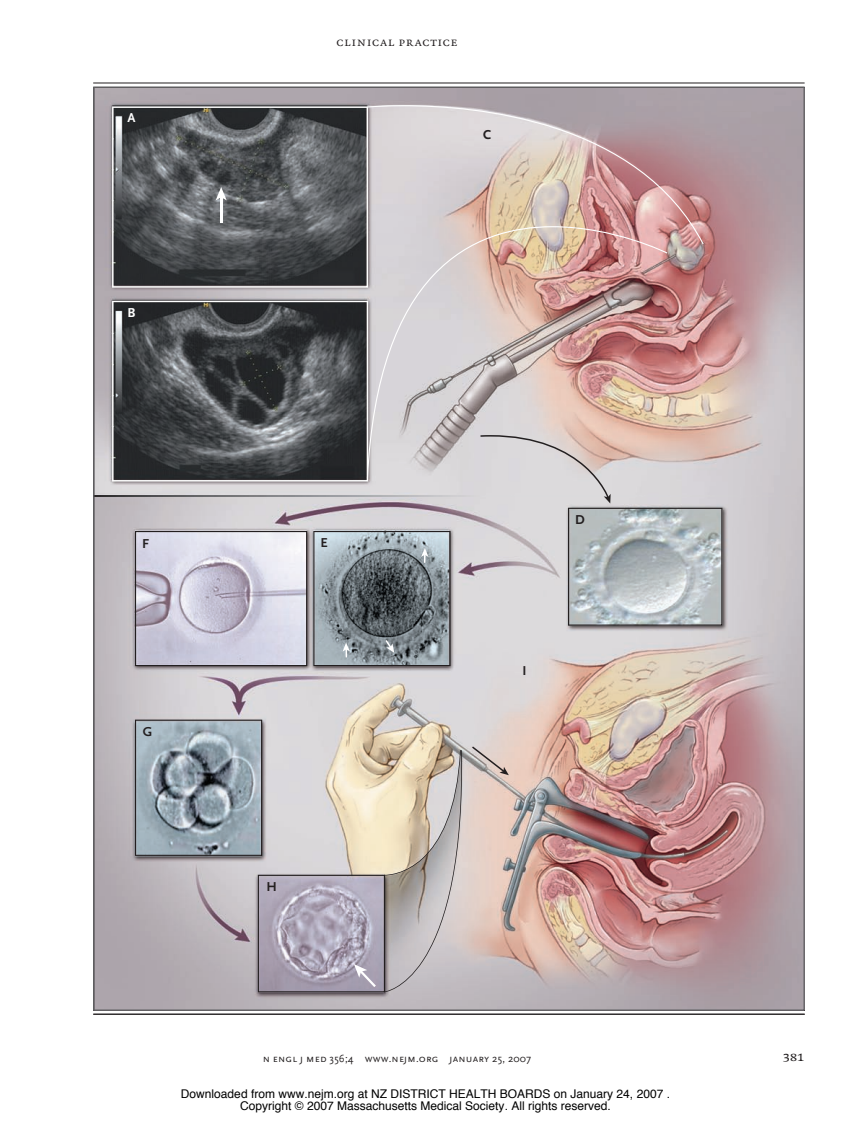
<style>
.page{position:relative;width:851px;height:1134px;background:#fff}
.page>*{position:absolute;margin:0;border:0;box-sizing:border-box;transform-origin:0 0}
.t1{font:14.25px "OTNEJM Quadraat Cap";color:#231f20}
.t2{font:700 13.5px "OTNEJM Scala Sans LF";color:#231f20}
.t3{font:700 13.5px "OTNEJM Scala Sans LF";color:#fff}
.t4{font:12.75px "OTNEJM Quadraat Small Cap";letter-spacing:.04em;color:#231f20}
.t5{font:12px "Helvetica";color:#000}
.t6{font:10.8px "OTNEJM Scala Sans LF Cap";letter-spacing:.01em;color:#231f20}
.t7{font:8.4px/12.9px "OTNEJM Scala Sans LF";color:#231f20}
.s1{font-family:"OTNEJM Scala Sans OSF"}
</style>
<div class="page">
<hr style="left:93px;top:83px;width:711px;height:1px;background:#231f20">
<img style="left:95px;top:88px;width:707px;height:921px">
<hr style="left:93px;top:1014px;width:711px;height:1px;background:#231f20">
<p class="t3" style="left:127px;top:110px;width:10px">A</p>
<p class="t3" style="left:127px;top:306px;width:9px">B</p>
<p class="t4" style="left:336px;top:35px;width:122px">clinical practice</p>
<p class="t2" style="left:483px;top:127px;width:10px">C</p>
<p class="t2" style="left:142px;top:536px;width:9px">F</p>
<p class="t2" style="left:320px;top:535px;width:9px">E</p>
<p class="t2" style="left:143px;top:724px;width:11px">G</p>
<p class="t2" style="left:266px;top:879px;width:12px">H</p>
<p class="t2" style="left:575px;top:512px;width:11px">D</p>
<p class="t2" style="left:522px;top:664px;width:6px">I</p>
<p class="t6" style="left:263px;top:1053px;width:270px">n engl j med <span class="s1">356;4</span> www.nejm.org january <span class="s1">25</span>, <span class="s1">2007</span></p>
<p class="t1" style="left:782px;top:1048px;width:23px">381</p>
<p class="t7" style="left:576px;top:1090px;width:13px">ME<br>DE</p>
<p class="t5" style="left:181px;top:1089px;width:490px">Downloaded from www.nejm.org at NZ DISTRICT HEALTH BOARDS on January 24, 2007 .</p>
<p class="t5" style="left:240px;top:1101px;width:372px">Copyright © 2007 Massachusetts Medical Society. All rights reserved.</p>
</div>
